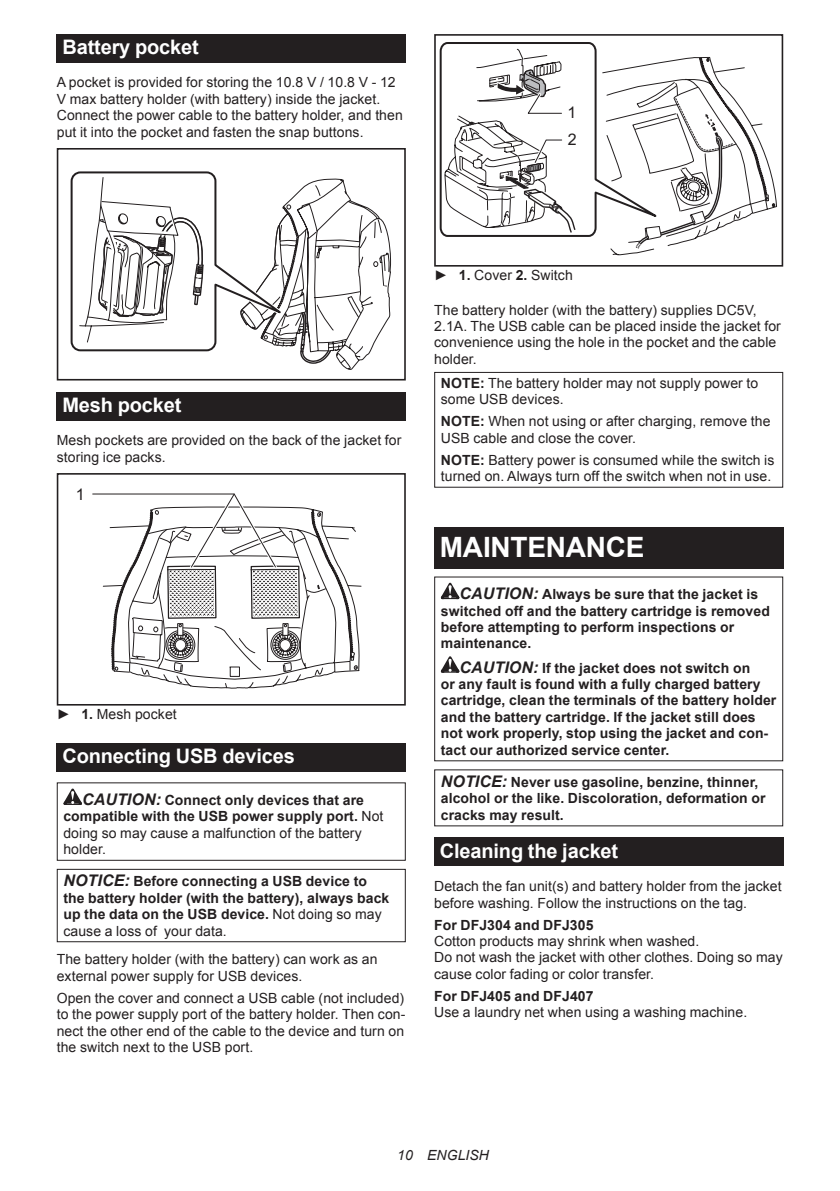
<style>
.page{position:relative;width:840px;height:1191px;background:#fff}
.page>*{position:absolute;margin:0;border:0;box-sizing:border-box;transform-origin:0 0}
.t1{font:700 28px "Arial";letter-spacing:-.01em;color:#fff}
.t2{font:700 20px "Arial";letter-spacing:-.01em;color:#fff}
.t3{font:16px/26.8px "Arial";color:#231f20}
.t4{font:14px/16.4px "Arial";letter-spacing:.005em;color:#231f20}
.t5{font:700 14px/16.4px "Arial";letter-spacing:.005em;color:#231f20}
.t6{font:italic 14px "Arial";letter-spacing:.005em;color:#231f20}
.s1{font-weight:700}
.s2{font-style:italic;font-size:16px}
.s3{font-weight:400}
</style>
<div class="page">
<div style="left:57px;top:34px;width:348px;height:29px;background:#231f20"></div>
<div style="left:57px;top:148px;width:348px;height:232px;border:2px solid #231f20"></div>
<svg style="left:72px;top:172px;width:319px;height:206px"></svg>
<div style="left:57px;top:392px;width:348px;height:28px;background:#231f20"></div>
<div style="left:57px;top:473px;width:348px;height:232px;border:2px solid #231f20"></div>
<svg style="left:92px;top:493px;width:269px;height:196px"></svg>
<div style="left:57px;top:743px;width:348px;height:28px;background:#231f20"></div>
<svg style="left:63px;top:788px;width:19px;height:17px"></svg>
<div style="left:57px;top:869px;width:348px;height:73px;border:1px solid #231f20"></div>
<svg style="left:439px;top:42px;width:162px;height:195px"></svg>
<svg style="left:601px;top:57px;width:175px;height:199px"></svg>
<div style="left:434px;top:34px;width:348px;height:233px;border:2px solid #231f20"></div>
<svg style="left:444px;top:34px;width:132px;height:233px"></svg>
<div style="left:434px;top:372px;width:348px;height:116px;border:1px solid #231f20"></div>
<div style="left:434px;top:527px;width:348px;height:41px;background:#231f20"></div>
<svg style="left:440px;top:583px;width:19px;height:16px"></svg>
<svg style="left:440px;top:656px;width:19px;height:16px"></svg>
<div style="left:434px;top:837px;width:348px;height:29px;background:#231f20"></div>
<h2 class="t2" style="left:62px;top:34px;width:138px">Battery pocket</h2>
<p class="t4" style="left:57px;top:74px;width:347px">A pocket is provided for storing the 10.8 V / 10.8 V - 12<br>V max battery holder (with battery) inside the jacket.<br>Connect the power cable to the battery holder, and then put it into the pocket and fasten the snap buttons.</p>
<p class="t3" style="left:567px;top:100px;width:11px">1<br>2</p>
<h2 class="t2" style="left:62px;top:391px;width:120px">Mesh pocket</h2>
<p class="t4" style="left:57px;top:432px;width:346px">Mesh pockets are provided on the back of the jacket for storing ice packs.</p>
<p class="t3" style="left:76px;top:481px;width:10px">1</p>
<p class="t4" style="left:57px;top:706px;width:121px">► <span class="s1">1.</span> Mesh pocket</p>
<h2 class="t2" style="left:62px;top:742px;width:234px">Connecting USB devices</h2>
<p class="t5" style="left:63px;top:792px;width:321px;text-indent:19px"><span class="s2">CAUTION:</span> Connect only devices that are compatible with the USB power supply port. <span class="s3">Not doing so may cause a malfunction of the battery holder.</span></p>
<p class="t5" style="left:63px;top:873px;width:327px"><span class="s2">NOTICE:</span> Before connecting a USB device to the battery holder (with the battery), always back up the data on the USB device. <span class="s3">Not doing so may cause a loss of your data.</span></p>
<p class="t4" style="left:57px;top:951px;width:322px">The battery holder (with the battery) can work as an external power supply for USB devices.</p>
<p class="t4" style="left:57px;top:989px;width:350px;text-align:justify">Open the cover and connect a USB cable (not included) to the power supply port of the battery holder. Then con&shy;nect the other end of the cable to the device and turn on the switch next to the USB port.</p>
<p class="t4" style="left:434px;top:267px;width:140px">► <span class="s1">1.</span> Cover <span class="s1">2.</span> Switch</p>
<p class="t4" style="left:434px;top:302px;width:348px">The battery holder (with the battery) supplies DC5V, 2.1A. The USB cable can be placed inside the jacket for convenience using the hole in the pocket and the cable holder.</p>
<p class="t4" style="left:440px;top:375px;width:319px"><span class="s1">NOTE:</span> The battery holder may not supply power to some USB devices.</p>
<p class="t4" style="left:440px;top:413px;width:331px"><span class="s1">NOTE:</span> When not using or after charging, remove the<br>USB cable and close the cover.</p>
<p class="t4" style="left:440px;top:452px;width:335px"><span class="s1">NOTE:</span> Battery power is consumed while the switch is turned on. Always turn off the switch when not in use.</p>
<h1 class="t1" style="left:439px;top:528px;width:206px">MAINTENANCE</h1>
<p class="t5" style="left:440px;top:586px;width:330px;text-indent:19px"><span class="s2">CAUTION:</span> Always be sure that the jacket is switched off and the battery cartridge is removed before attempting to perform inspections or maintenance.</p>
<p class="t5" style="left:440px;top:660px;width:337px;text-indent:19px"><span class="s2">CAUTION:</span> If the jacket does not switch on<br>or any fault is found with a fully charged battery cartridge, clean the terminals of the battery holder and the battery cartridge. If the jacket still does not work properly, stop using the jacket and con&shy;tact our authorized service center.</p>
<p class="t5" style="left:440px;top:774px;width:326px"><span class="s2">NOTICE:</span> Never use gasoline, benzine, thinner, alcohol or the like. Discoloration, deformation or cracks may result.</p>
<h2 class="t2" style="left:439px;top:837px;width:180px">Cleaning the jacket</h2>
<p class="t4" style="left:434px;top:878px;width:349px">Detach the fan unit(s) and battery holder from the jacket before washing. Follow the instructions on the tag.</p>
<p class="t5" style="left:434px;top:917px;width:161px">For DFJ304 and DFJ305</p>
<p class="t4" style="left:434px;top:933px;width:350px">Cotton products may shrink when washed.<br>Do not wash the jacket with other clothes. Doing so may cause color fading or color transfer.</p>
<p class="t5" style="left:434px;top:988px;width:161px">For DFJ405 and DFJ407</p>
<p class="t4" style="left:434px;top:1004px;width:314px">Use a laundry net when using a washing machine.</p>
<p class="t6" style="left:397px;top:1146px;width:93px">10 ENGLISH</p>
</div>
